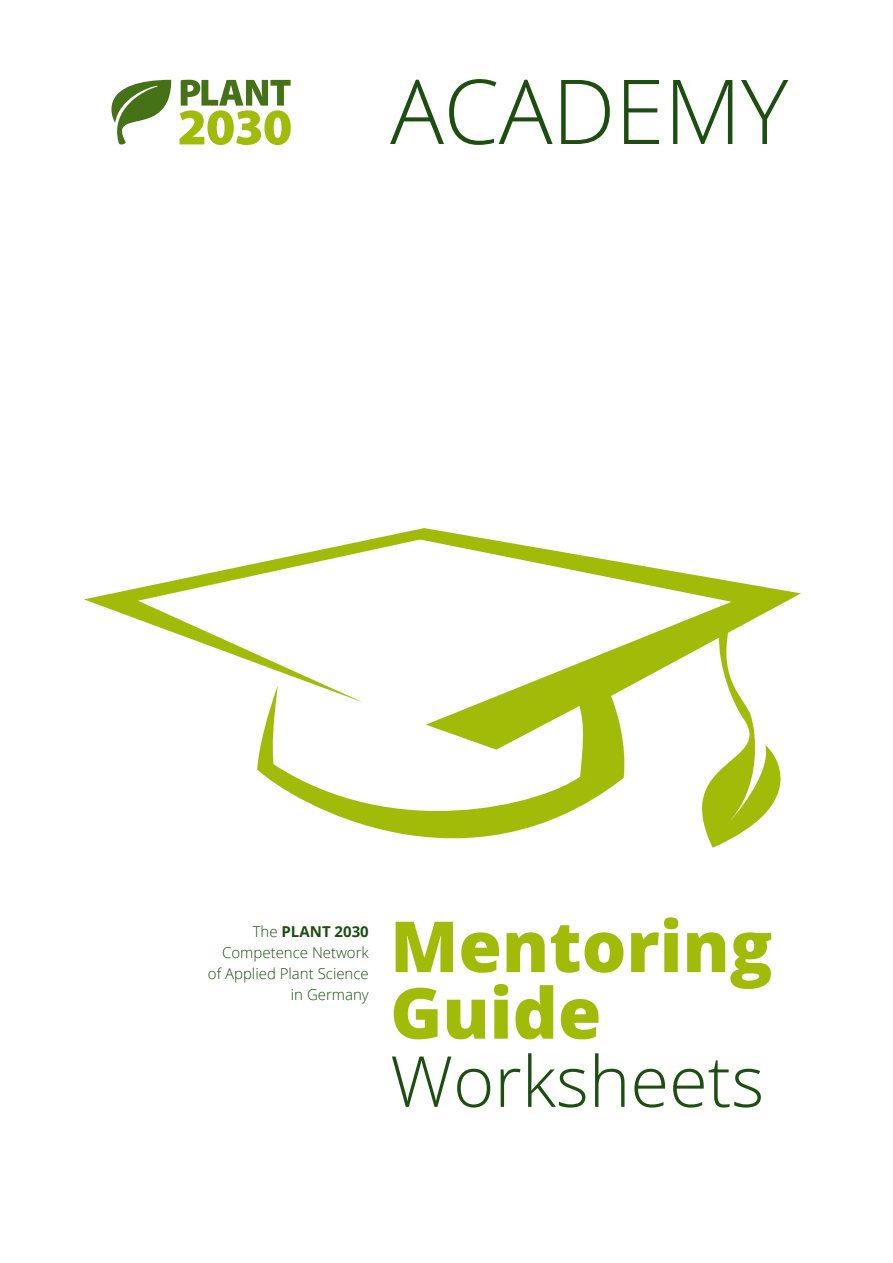
<style>
.page{position:relative;width:893px;height:1263px;background:#fff}
.page>*{position:absolute;margin:0;border:0;box-sizing:border-box;transform-origin:0 0}
.t1{font:300 89.7px "Open Sans";letter-spacing:-.005em;color:#1b4e0f}
.t2{font:800 70.5px/66.6px "Open Sans";color:#a2bb09}
.t3{font:300 70.5px "Open Sans";color:#1b4e0f}
.t4{font:300 15px/21px "Open Sans";color:#1b4e0f;text-align:right}
.s1{font-weight:700}
</style>
<div class="page">
<svg style="left:84px;top:528px;width:717px;height:320px"></svg>
<svg style="left:180px;top:80px;width:111px;height:65px"></svg>
<svg style="left:111px;top:80px;width:60px;height:65px"></svg>
<h1 class="t1" style="left:390px;top:75px;width:400px">ACADEMY</h1>
<p class="t4" style="left:208px;top:922px;width:162px">The <span class="s1">PLANT 2030<br></span>Competence Network of Applied Plant Science in Germany</p>
<h2 class="t2" style="left:390px;top:920px;width:384px">Mentoring<br>Guide</h2>
<h2 class="t3" style="left:390px;top:1053px;width:376px">Worksheets</h2>
</div>
